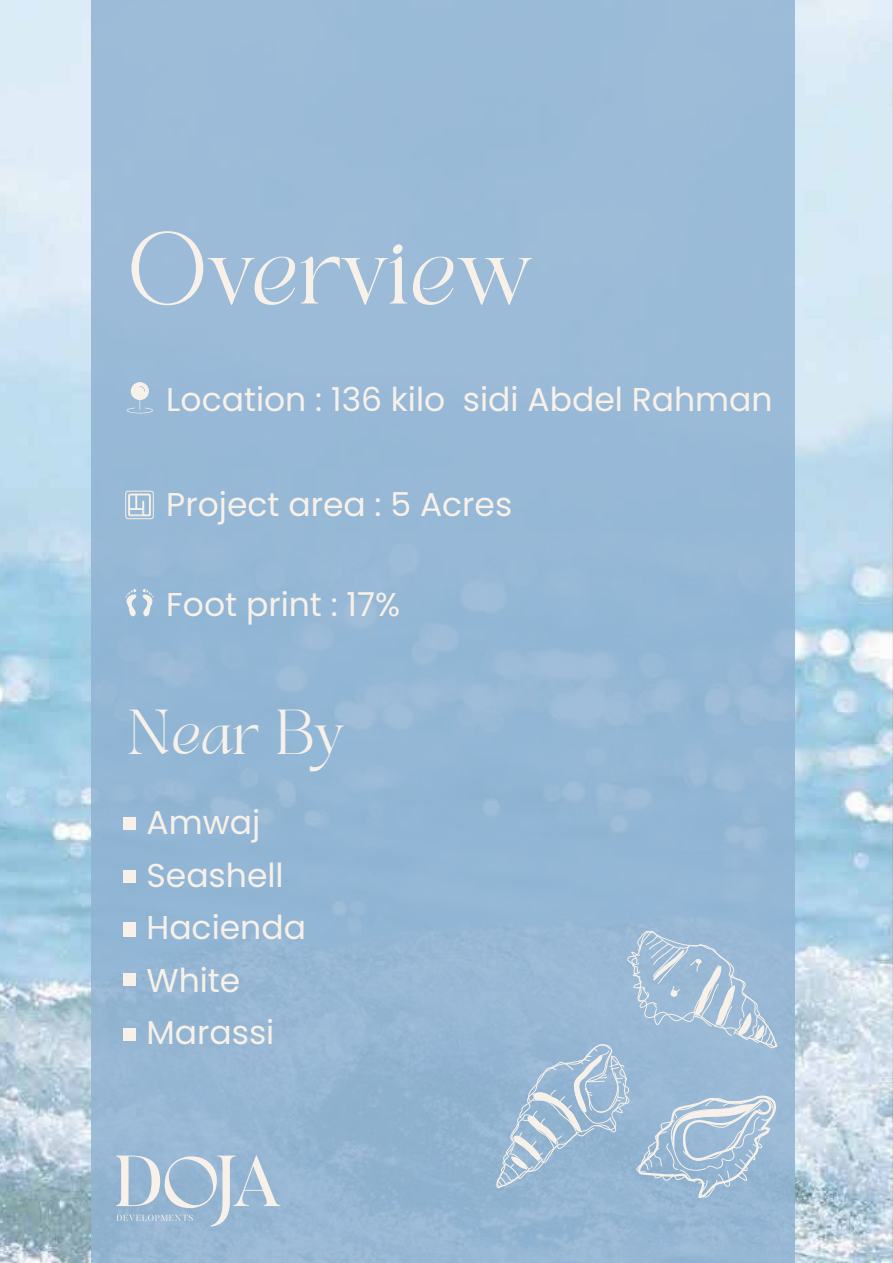
<style>
.page{position:relative;width:893px;height:1263px;background:#fff}
.page>*{position:absolute;margin:0;border:0;box-sizing:border-box;transform-origin:0 0}
.t1{font:70.5px "TAN AEGEAN Regular";color:#f8f1e9}
.t2{font:44.4px "TAN AEGEAN Regular";color:#f8f1e9}
.t3{font:33px/52.5px "Poppins";color:#f8f1e9}
</style>
<div class="page">
<img style="left:0;top:0;width:893px;height:1263px">
<div style="left:92px;top:0;width:703px;height:1263px;background:#97b9d7"></div>
<svg style="left:496px;top:931px;width:282px;height:267px"></svg>
<svg style="left:125px;top:490px;width:29px;height:29px"></svg>
<svg style="left:127px;top:382px;width:26px;height:31px"></svg>
<svg style="left:143px;top:589px;width:11px;height:27px"></svg>
<svg style="left:125px;top:589px;width:11px;height:27px"></svg>
<div style="left:123px;top:818px;width:12px;height:12px;background:#f8f1e9"></div>
<div style="left:123px;top:870px;width:12px;height:12px;background:#f8f1e9"></div>
<div style="left:123px;top:923px;width:12px;height:12px;background:#f8f1e9"></div>
<div style="left:123px;top:924px;width:12px;height:12px;background:#f8f1e9"></div>
<div style="left:123px;top:974px;width:12px;height:12px;background:#f8f1e9"></div>
<div style="left:123px;top:1028px;width:12px;height:12px;background:#f8f1e9"></div>
<svg style="left:116px;top:1155px;width:164px;height:72px"></svg>
<h1 class="t1" style="left:127px;top:238px;width:406px">Overview</h1>
<p class="t3" style="left:166px;top:374px;width:608px">Location : 136 kilo sidi Abdel Rahman</p>
<p class="t3" style="left:166px;top:478px;width:347px">Project area : 5 Acres</p>
<p class="t3" style="left:166px;top:579px;width:235px">Foot print : 17%</p>
<h2 class="t2" style="left:127px;top:712px;width:218px">Near By</h2>
<p class="t3" style="left:146px;top:797px;width:161px">Amwaj<br>Seashell<br>Hacienda<br>White<br>Marassi</p>
</div>
